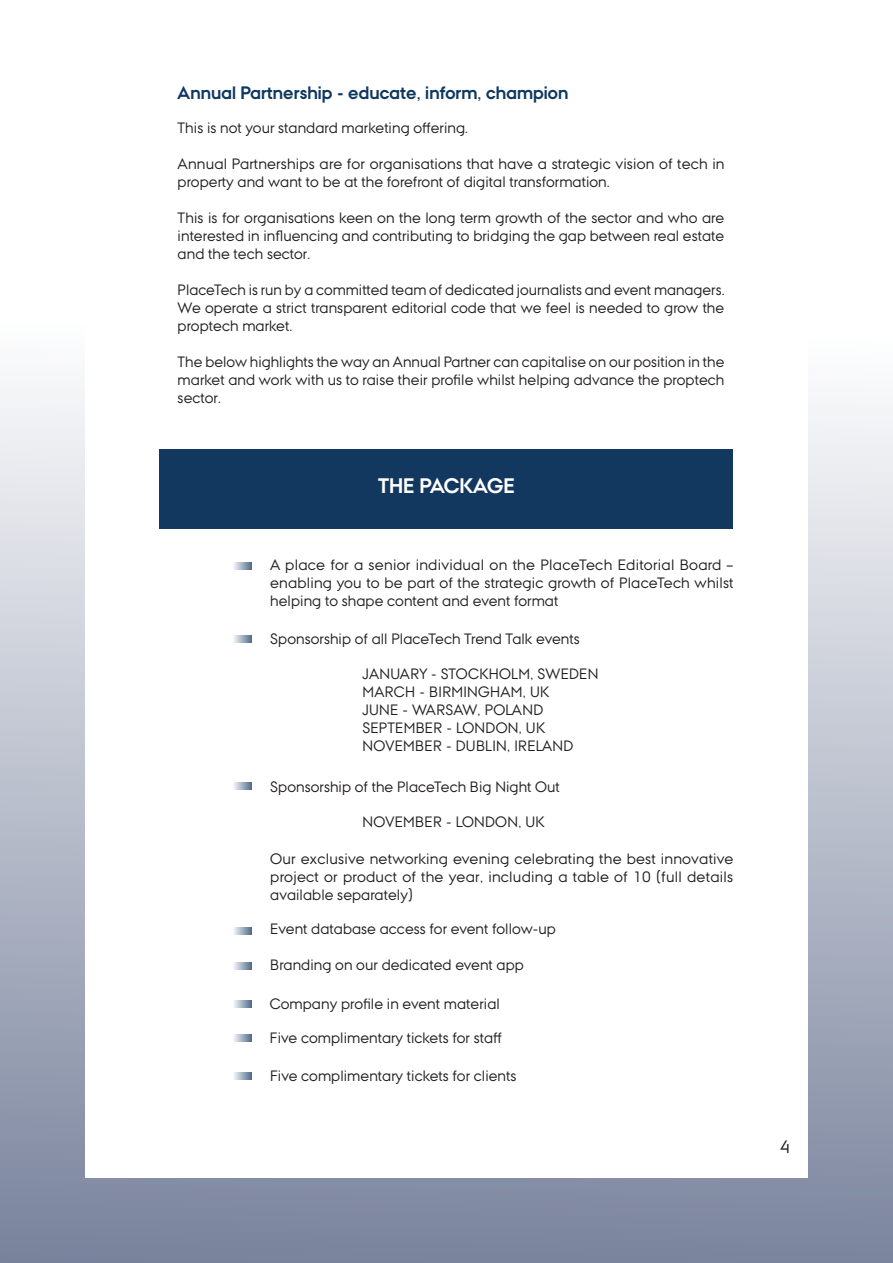
<style>
.page{position:relative;width:893px;height:1263px;background:#fff}
.page>*{position:absolute;margin:0;border:0;box-sizing:border-box;transform-origin:0 0}
.t1{font:700 21px "AU Passata";color:#fff}
.t2{font:700 18px "AU Passata";letter-spacing:.005em;color:#0f3860}
.t3{font:18px "AU Passata";color:#231f20}
.t4{font:15px/18px "AU Passata";letter-spacing:.005em;color:#231f20;text-align:justify}
</style>
<div class="page">
<div style="left:0;top:0;width:893px;height:1263px;background:linear-gradient(to bottom,#fff,#828ba3)"></div>
<div style="left:85px;top:85px;width:723px;height:1093px;background:#fff"></div>
<div style="left:160px;top:449px;width:573px;height:79px;background:#133860"></div>
<svg style="left:234px;top:563px;width:18px;height:7px"></svg>
<svg style="left:234px;top:635px;width:18px;height:8px"></svg>
<svg style="left:234px;top:927px;width:18px;height:7px"></svg>
<svg style="left:234px;top:1034px;width:18px;height:8px"></svg>
<svg style="left:234px;top:1072px;width:18px;height:7px"></svg>
<svg style="left:234px;top:962px;width:18px;height:7px"></svg>
<svg style="left:234px;top:1000px;width:18px;height:7px"></svg>
<svg style="left:234px;top:783px;width:18px;height:7px"></svg>
<p class="t2" style="left:178px;top:82px;width:392px">Annual Partnership - educate, inform, champion</p>
<p class="t4" style="left:178px;top:118px;width:292px">This is not your standard marketing offering.</p>
<p class="t4" style="left:178px;top:154px;width:548px">Annual Partnerships are for organisations that have a strategic vision of tech in property and want to be at the forefront of digital transformation.</p>
<p class="t4" style="left:178px;top:208px;width:548px">This is for organisations keen on the long term growth of the sector and who are interested in influencing and contributing to bridging the gap between real estate and the tech sector.</p>
<p class="t4" style="left:178px;top:280px;width:548px">PlaceTech is run by a committed team of dedicated journalists and event managers.<br>We operate a strict transparent editorial code that we feel is needed to grow the proptech market.</p>
<p class="t4" style="left:178px;top:352px;width:548px">The below highlights the way an Annual Partner can capitalise on our position in the market and work with us to raise their profile whilst helping advance the proptech sector.</p>
<p class="t1" style="left:378px;top:474px;width:138px">THE PACKAGE</p>
<p class="t4" style="left:270px;top:555px;width:465px">A place for a senior individual on the PlaceTech Editorial Board – enabling you to be part of the strategic growth of PlaceTech whilst helping to shape content and event format</p>
<p class="t4" style="left:270px;top:630px;width:311px">Sponsorship of all PlaceTech Trend Talk events</p>
<p class="t4" style="left:362px;top:665px;width:237px">JANUARY - STOCKHOLM, SWEDEN</p>
<p class="t4" style="left:362px;top:683px;width:188px">MARCH - BIRMINGHAM, UK</p>
<p class="t4" style="left:362px;top:701px;width:182px">JUNE - WARSAW, POLAND</p>
<p class="t4" style="left:362px;top:719px;width:184px">SEPTEMBER - LONDON, UK</p>
<p class="t4" style="left:362px;top:737px;width:212px">NOVEMBER - DUBLIN, IRELAND</p>
<p class="t4" style="left:270px;top:777px;width:291px">Sponsorship of the PlaceTech Big Night Out</p>
<p class="t4" style="left:362px;top:812px;width:184px">NOVEMBER - LONDON, UK</p>
<p class="t4" style="left:270px;top:849px;width:465px">Our exclusive networking evening celebrating the best innovative project or product of the year, including a table of 10 (full details available separately)</p>
<p class="t4" style="left:270px;top:919px;width:287px">Event database access for event follow-up</p>
<p class="t4" style="left:270px;top:956px;width:255px">Branding on our dedicated event app</p>
<p class="t4" style="left:270px;top:995px;width:232px">Company profile in event material</p>
<p class="t4" style="left:270px;top:1028px;width:233px">Five complimentary tickets for staff</p>
<p class="t4" style="left:270px;top:1066px;width:248px">Five complimentary tickets for clients</p>
<p class="t3" style="left:780px;top:1137px;width:12px">4</p>
</div>
